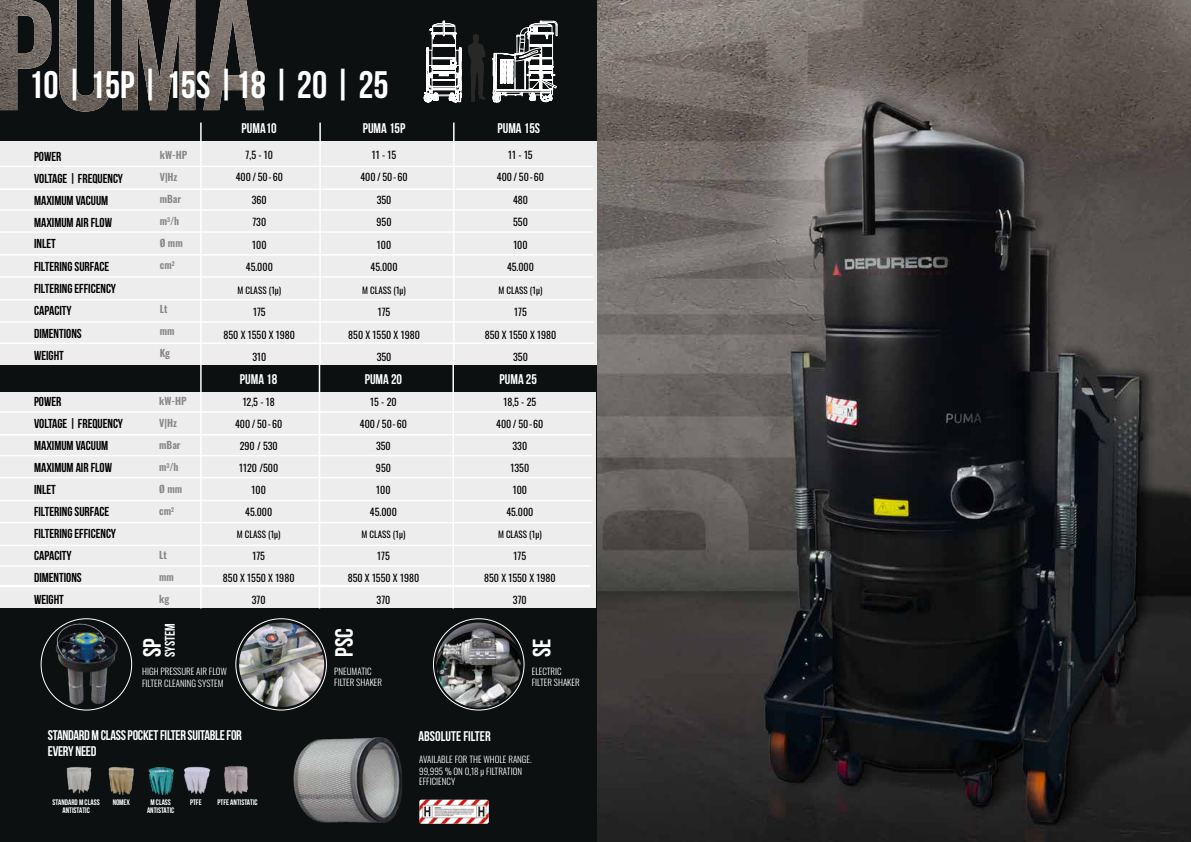
<style>
.page{position:relative;width:1191px;height:842px;background:#fff}
.page>*{position:absolute;margin:0;border:0;box-sizing:border-box;transform-origin:0 0}
.t1{font:700 38.3px "Bebas Neue";color:#fff}
.t2{font:700 25px "Bebas Neue";color:#fff}
.t3{font:700 14px "Bebas Neue";color:#fff}
.t4{font:700 14px/16px "Bebas Neue";letter-spacing:-.02em;color:#fff}
.t5{font:700 13px/22px "Bebas Neue";color:#000}
.t6{font:10px "Oswald";color:#000}
.t7{font:10px/22px "Oswald";color:#878787}
.t8{font:300 9px/12px "Oswald";color:#fff}
.t9{font:9px "Oswald";color:#000}
.t10{font:700 8px/7.6px "Bebas Neue";color:#fff;text-align:center}
</style>
<div class="page">
<img style="left:596px;top:0;width:595px;height:842px">
<div style="left:0;top:0;width:596px;height:842px;background:#0c1010"></div>
<img style="left:419px;top:800px;width:69px;height:23px">
<img style="left:184px;top:766px;width:27px;height:29px">
<img style="left:148px;top:767px;width:26px;height:27px">
<img style="left:66px;top:767px;width:26px;height:27px">
<img style="left:108px;top:767px;width:26px;height:27px">
<img style="left:224px;top:766px;width:24px;height:28px">
<img style="left:239px;top:622px;width:85px;height:85px;border-radius:43px">
<img style="left:436px;top:623px;width:85px;height:85px;border-radius:43px">
<img style="left:43px;top:621px;width:83px;height:87px">
<img style="left:0;top:0;width:264px;height:112px">
<img style="left:293px;top:737px;width:109px;height:86px">
<svg style="left:424px;top:21px;width:133px;height:81px"></svg>
<div style="left:0;top:392px;width:595px;height:216px;background:#ededed"></div>
<hr style="left:0;top:434px;width:592px;height:1px;background:#fff">
<hr style="left:0;top:500px;width:592px;height:1px;background:#fff">
<hr style="left:0;top:545px;width:592px;height:1px;background:#fff">
<hr style="left:0;top:411px;width:592px;height:2px;background:#fff">
<hr style="left:0;top:477px;width:592px;height:1px;background:#fff">
<hr style="left:0;top:522px;width:592px;height:1px;background:#fff">
<hr style="left:0;top:455px;width:592px;height:1px;background:#fff">
<hr style="left:319px;top:362px;width:1px;height:246px;background:#fff">
<hr style="left:452px;top:362px;width:2px;height:246px;background:#fff">
<div style="left:0;top:142px;width:596px;height:223px;background:#ededed"></div>
<hr style="left:0;top:188px;width:593px;height:2px;background:#fff">
<hr style="left:0;top:254px;width:593px;height:2px;background:#fff">
<hr style="left:0;top:299px;width:593px;height:2px;background:#fff">
<hr style="left:0;top:166px;width:593px;height:1px;background:#fff">
<hr style="left:0;top:231px;width:593px;height:2px;background:#fff">
<hr style="left:0;top:276px;width:593px;height:2px;background:#fff">
<hr style="left:0;top:209px;width:593px;height:2px;background:#fff">
<hr style="left:319px;top:123px;width:2px;height:242px;background:#fff">
<hr style="left:453px;top:123px;width:1px;height:242px;background:#fff">
<hr style="left:0;top:321px;width:594px;height:2px;background:#fff">
<hr style="left:0;top:342px;width:594px;height:2px;background:#fff">
<hr style="left:0;top:565px;width:590px;height:2px;background:#fff">
<hr style="left:0;top:585px;width:590px;height:1px;background:#fff">
<hr style="left:0;top:586px;width:590px;height:1px;background:#fff">
<hr style="left:200px;top:123px;width:2px;height:485px;background:#fff">
<h1 class="t1" style="left:28px;top:64px;width:362px">10 | 15p | 15s |18 | 20 | 25</h1>
<h3 class="t5" style="left:34px;top:145px;width:29px">POWER</h3>
<h3 class="t5" style="left:34px;top:167px;width:91px">VOLTAGE | FREQUENCY</h3>
<h3 class="t5" style="left:34px;top:189px;width:76px">MAXIMUM VACUUM</h3>
<h3 class="t5" style="left:34px;top:211px;width:79px">MAXIMUM AIR FLOW</h3>
<h3 class="t5" style="left:34px;top:233px;width:23px">INLET</h3>
<h3 class="t5" style="left:34px;top:255px;width:84px">FILTERING SURFACE<br>FILTERING EFFICENCY<br>CAPACITY</h3>
<h3 class="t5" style="left:34px;top:322px;width:49px">DIMENTIONS<br>WEIGHT</h3>
<h3 class="t5" style="left:34px;top:390px;width:29px">POWER</h3>
<h3 class="t5" style="left:34px;top:412px;width:91px">VOLTAGE | FREQUENCY</h3>
<h3 class="t5" style="left:34px;top:434px;width:76px">MAXIMUM VACUUM</h3>
<h3 class="t5" style="left:34px;top:456px;width:79px">MAXIMUM AIR FLOW</h3>
<h3 class="t5" style="left:34px;top:478px;width:23px">INLET</h3>
<h3 class="t5" style="left:34px;top:500px;width:84px">FILTERING SURFACE<br>FILTERING EFFICENCY<br>CAPACITY<br>DIMENTIONS<br>WEIGHT</h3>
<h3 class="t3" style="left:241px;top:121px;width:37px">PUMA10</h3>
<h3 class="t3" style="left:363px;top:121px;width:44px">PUMA 15P</h3>
<h3 class="t3" style="left:497px;top:121px;width:44px">PUMA 15S</h3>
<p class="t7" style="left:160px;top:143px;width:29px">kW-HP</p>
<p class="t7" style="left:160px;top:165px;width:19px">V|Hz</p>
<p class="t7" style="left:160px;top:187px;width:23px">mBar m<sup>3</sup>/h</p>
<p class="t7" style="left:160px;top:231px;width:24px">Ø mm</p>
<p class="t7" style="left:160px;top:253px;width:16px">cm<sup>2</sup></p>
<p class="t7" style="left:160px;top:297px;width:9px">Lt</p>
<p class="t7" style="left:160px;top:319px;width:16px">mm</p>
<p class="t7" style="left:160px;top:341px;width:12px">Kg</p>
<p class="t6" style="left:246px;top:146px;width:29px">7,5 - 10</p>
<p class="t6" style="left:236px;top:168px;width:49px">400 / 50-60</p>
<p class="t6" style="left:252px;top:191px;width:16px">360</p>
<p class="t6" style="left:252px;top:213px;width:15px">730</p>
<p class="t6" style="left:252px;top:236px;width:16px">100</p>
<p class="t6" style="left:246px;top:258px;width:28px">45.000</p>
<p class="t9" style="left:237px;top:282px;width:45px">M CLASS (1µ)</p>
<p class="t6" style="left:253px;top:303px;width:14px">175</p>
<p class="t6" style="left:223px;top:326px;width:73px">850 X 1550 X 1980</p>
<p class="t6" style="left:252px;top:348px;width:15px">310</p>
<p class="t6" style="left:372px;top:146px;width:26px">11 - 15</p>
<p class="t6" style="left:360px;top:168px;width:49px">400 / 50-60</p>
<p class="t6" style="left:377px;top:191px;width:16px">350</p>
<p class="t6" style="left:376px;top:213px;width:16px">950</p>
<p class="t6" style="left:377px;top:236px;width:16px">100</p>
<p class="t6" style="left:370px;top:258px;width:28px">45.000</p>
<p class="t9" style="left:362px;top:282px;width:45px">M CLASS (1µ)</p>
<p class="t6" style="left:378px;top:303px;width:14px">175</p>
<p class="t6" style="left:348px;top:326px;width:73px">850 X 1550 X 1980</p>
<p class="t6" style="left:377px;top:348px;width:16px">350</p>
<p class="t6" style="left:508px;top:146px;width:26px">11 - 15</p>
<p class="t6" style="left:497px;top:168px;width:49px">400 / 50-60</p>
<p class="t6" style="left:513px;top:191px;width:16px">480</p>
<p class="t6" style="left:513px;top:213px;width:16px">550</p>
<p class="t6" style="left:513px;top:236px;width:16px">100</p>
<p class="t6" style="left:507px;top:258px;width:28px">45.000</p>
<p class="t9" style="left:498px;top:282px;width:45px">M CLASS (1µ)</p>
<p class="t6" style="left:514px;top:303px;width:14px">175</p>
<p class="t6" style="left:485px;top:326px;width:73px">850 X 1550 X 1980</p>
<p class="t6" style="left:513px;top:348px;width:16px">350</p>
<h3 class="t3" style="left:240px;top:371px;width:39px">PUMA 18</h3>
<h3 class="t3" style="left:365px;top:371px;width:39px">PUMA 20</h3>
<h3 class="t3" style="left:499px;top:371px;width:39px">PUMA 25</h3>
<p class="t7" style="left:159px;top:389px;width:29px">kW-HP</p>
<p class="t7" style="left:159px;top:411px;width:19px">V|Hz</p>
<p class="t7" style="left:159px;top:433px;width:23px">mBar</p>
<p class="t7" style="left:159px;top:455px;width:21px">m<sup>3</sup>/h</p>
<p class="t7" style="left:159px;top:477px;width:24px">Ø mm</p>
<p class="t7" style="left:159px;top:499px;width:16px">cm<sup>2</sup></p>
<p class="t7" style="left:159px;top:543px;width:9px">Lt</p>
<p class="t7" style="left:159px;top:565px;width:16px">mm</p>
<p class="t7" style="left:159px;top:587px;width:12px">kg</p>
<p class="t6" style="left:243px;top:393px;width:34px">12,5 - 18</p>
<p class="t6" style="left:235px;top:415px;width:49px">400 / 50-60</p>
<p class="t6" style="left:240px;top:437px;width:39px">290 / 530</p>
<p class="t6" style="left:239px;top:459px;width:40px">1120 /500</p>
<p class="t6" style="left:251px;top:481px;width:16px">100</p>
<p class="t6" style="left:245px;top:503px;width:28px">45.000</p>
<p class="t9" style="left:237px;top:526px;width:45px">M CLASS (1µ)</p>
<p class="t6" style="left:252px;top:547px;width:14px">175</p>
<p class="t6" style="left:223px;top:569px;width:73px">850 X 1550 X 1980</p>
<p class="t6" style="left:252px;top:591px;width:15px">370</p>
<p class="t6" style="left:370px;top:393px;width:28px">15 - 20</p>
<p class="t6" style="left:360px;top:415px;width:49px">400 / 50-60</p>
<p class="t6" style="left:376px;top:437px;width:16px">350</p>
<p class="t6" style="left:376px;top:459px;width:16px">950</p>
<p class="t6" style="left:376px;top:481px;width:16px">100</p>
<p class="t6" style="left:370px;top:503px;width:28px">45.000</p>
<p class="t9" style="left:361px;top:526px;width:45px">M CLASS (1µ)</p>
<p class="t6" style="left:377px;top:547px;width:14px">175</p>
<p class="t6" style="left:348px;top:569px;width:73px">850 X 1550 X 1980</p>
<p class="t6" style="left:376px;top:591px;width:15px">370</p>
<p class="t6" style="left:503px;top:393px;width:34px">18,5 - 25</p>
<p class="t6" style="left:496px;top:415px;width:49px">400 / 50-60</p>
<p class="t6" style="left:512px;top:437px;width:16px">330</p>
<p class="t6" style="left:510px;top:459px;width:20px">1350</p>
<p class="t6" style="left:513px;top:481px;width:16px">100</p>
<p class="t6" style="left:506px;top:503px;width:28px">45.000</p>
<p class="t9" style="left:498px;top:526px;width:45px">M CLASS (1µ)</p>
<p class="t6" style="left:513px;top:547px;width:14px">175</p>
<p class="t6" style="left:484px;top:569px;width:73px">850 X 1550 X 1980</p>
<p class="t6" style="left:513px;top:591px;width:15px">370</p>
<h3 class="t3" style="left:162px;top:657px;width:35px;rotate:-90deg">SYSTEM</h3>
<h2 class="t2" style="left:138px;top:657px;width:20px;rotate:-90deg">SP</h2>
<h2 class="t2" style="left:330px;top:657px;width:30px;rotate:-90deg">PSC</h2>
<h2 class="t2" style="left:528px;top:657px;width:20px;rotate:-90deg">SE</h2>
<p class="t8" style="left:142px;top:665px;width:86px">HIGH PRESSURE AIR FLOW<br>FILTER CLEANING SYSTEM</p>
<p class="t8" style="left:334px;top:665px;width:49px;line-height:10.8px">PNEUMATIC<br>FILTER SHAKER</p>
<p class="t8" style="left:532px;top:665px;width:49px;line-height:10.8px">ELECTRIC<br>FILTER SHAKER</p>
<h3 class="t4" style="left:48px;top:727px;width:195px">STANDARD M CLASS POCKET FILTER SUITABLE FOR<br>EVERY NEED</h3>
<p class="t10" style="left:53px;top:798px;width:49px">STANDARD M CLASS</p>
<p class="t10" style="left:190px;top:798px;width:13px">PTFE</p>
<p class="t10" style="left:217px;top:798px;width:42px">PTFE ANTISTATIC</p>
<p class="t10" style="left:62px;top:806px;width:29px">ANTISTATIC</p>
<p class="t10" style="left:113px;top:798px;width:19px">NOMEX</p>
<p class="t10" style="left:147px;top:798px;width:29px">M CLASS<br>ANTISTATIC</p>
<h3 class="t3" style="left:418px;top:729px;width:74px">ABSOLUTE FILTER</h3>
<p class="t8" style="left:419px;top:752px;width:114px">AVAILABLE FOR THE WHOLE RANGE.<br>99,995 % ON 0,18 µ FILTRATION</p>
<p class="t8" style="left:419px;top:775px;width:37px">EFFICIENCY</p>
</div>
